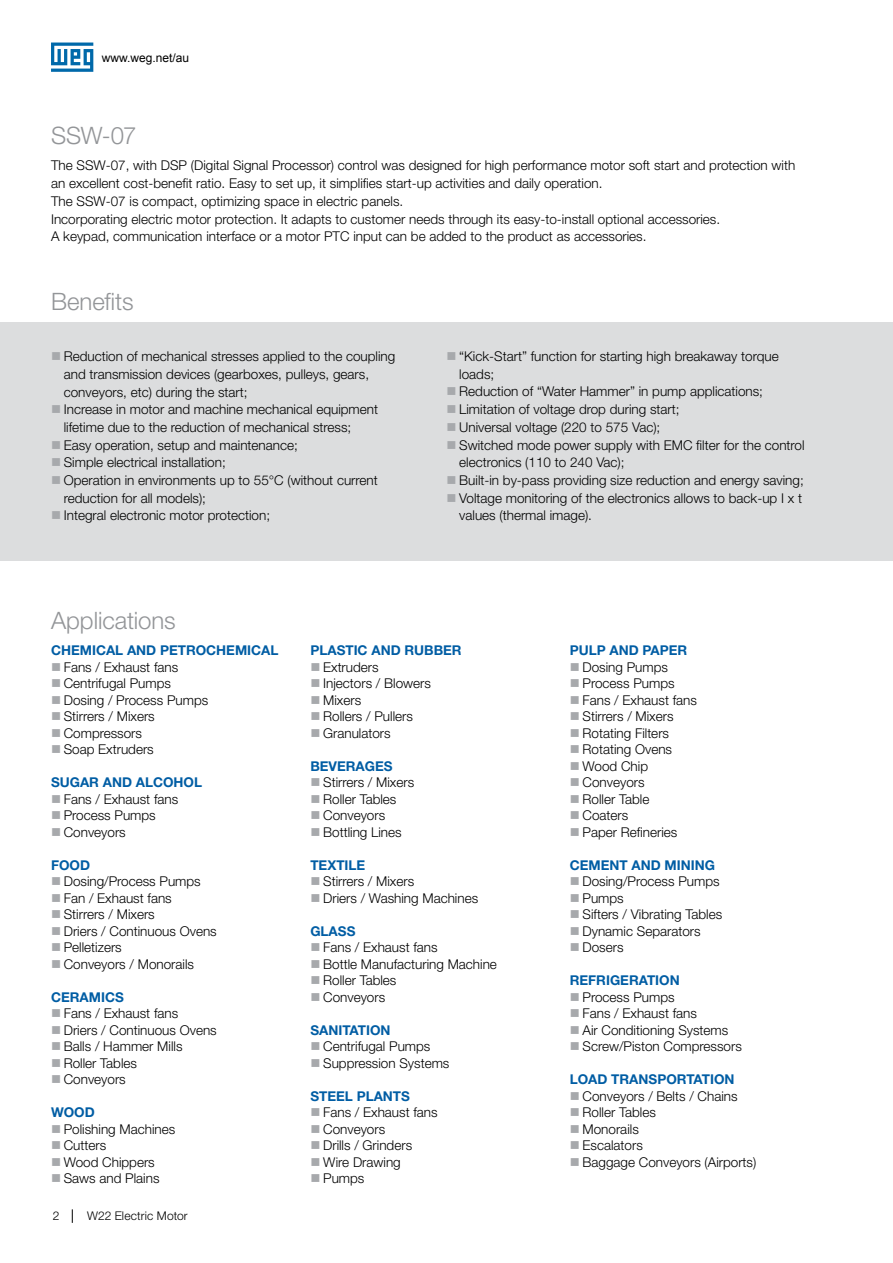
<style>
.page{position:relative;width:893px;height:1263px;background:#fff}
.page>*{position:absolute;margin:0;border:0;box-sizing:border-box;transform-origin:0 0}
.t1{font:300 24px "Helvetica Neue LT Pro";letter-spacing:-.005em;color:#939598}
.t2{font:300 13.5px/16.5px "Helvetica Neue LT Pro";color:#000}
.t3{font:700 13.5px "Helvetica Neue LT Pro";color:#005da4}
.t4{font:300 12px "Helvetica Neue LT Pro";letter-spacing:.015em;color:#000}
.t5{font:12px "Arial";color:#000}
</style>
<div class="page">
<svg style="left:51px;top:43px;width:42px;height:29px"></svg>
<svg style="left:72px;top:1209px;width:1px;height:14px"></svg>
<div style="left:0;top:323px;width:893px;height:238px;background:#dcddde"></div>
<p class="t5" style="left:102px;top:49px;width:89px">www.weg.net/au</p>
<h1 class="t1" style="left:51px;top:121px;width:87px">SSW-07</h1>
<p class="t2" style="left:51px;top:156px;width:746px;line-height:17.7px">The SSW-07, with DSP (Digital Signal Processor) control was designed for high performance motor soft start and protection with an excellent cost-benefit ratio. Easy to set up, it simplifies start-up activities and daily operation.<br>The SSW-07 is compact, optimizing space in electric panels.<br>Incorporating electric motor protection. It adapts to customer needs through its easy-to-install optional accessories.<br>A keypad, communication interface or a motor PTC input can be added to the product as accessories.</p>
<h1 class="t1" style="left:51px;top:287px;width:84px">Benefits</h1>
<p class="t2" style="left:64px;top:347px;width:333px;line-height:17.7px">Reduction of mechanical stresses applied to the coupling and transmission devices (gearboxes, pulleys, gears, conveyors, etc) during the start;<br>Increase in motor and machine mechanical equipment lifetime due to the reduction of mechanical stress;<br>Easy operation, setup and maintenance;<br>Simple electrical installation;<br>Operation in environments up to 55°C (without current reduction for all models);<br>Integral electronic motor protection;</p>
<p class="t2" style="left:459px;top:347px;width:347px;line-height:17.7px">“Kick-Start” function for starting high breakaway torque loads;<br>Reduction of “Water Hammer” in pump applications; Limitation of voltage drop during start;<br>Universal voltage (220 to 575 Vac);<br>Switched mode power supply with EMC filter for the control electronics (110 to 240 Vac);<br>Built-in by-pass providing size reduction and energy saving; Voltage monitoring of the electronics allows to back-up I x t values (thermal image).</p>
<h1 class="t1" style="left:51px;top:606px;width:126px">Applications</h1>
<p class="t3" style="left:51px;top:642px;width:229px">CHEMICAL AND PETROCHEMICAL</p>
<p class="t2" style="left:64px;top:658px;width:146px">Fans / Exhaust fans<br>Centrifugal Pumps<br>Dosing / Process Pumps<br>Stirrers / Mixers<br>Compressors<br>Soap Extruders</p>
<p class="t3" style="left:51px;top:774px;width:153px">SUGAR AND ALCOHOL</p>
<p class="t2" style="left:64px;top:790px;width:116px">Fans / Exhaust fans<br>Process Pumps<br>Conveyors</p>
<p class="t3" style="left:51px;top:856px;width:41px">FOOD</p>
<p class="t2" style="left:64px;top:873px;width:155px">Dosing/Process Pumps<br>Fan / Exhaust fans<br>Stirrers / Mixers<br>Driers / Continuous Ovens<br>Pelletizers<br>Conveyors / Monorails</p>
<p class="t3" style="left:51px;top:988px;width:74px">CERAMICS</p>
<p class="t2" style="left:64px;top:1005px;width:155px">Fans / Exhaust fans<br>Driers / Continuous Ovens<br>Balls / Hammer Mills<br>Roller Tables<br>Conveyors</p>
<p class="t3" style="left:51px;top:1104px;width:45px">WOOD</p>
<p class="t2" style="left:64px;top:1120px;width:113px">Polishing Machines<br>Cutters<br>Wood Chippers<br>Saws and Plains</p>
<p class="t4" style="left:53px;top:1208px;width:8px">2</p>
<p class="t4" style="left:87px;top:1208px;width:102px">W22 Electric Motor</p>
<p class="t3" style="left:310px;top:642px;width:153px">PLASTIC AND RUBBER</p>
<p class="t2" style="left:323px;top:659px;width:109px">Extruders<br>Injectors / Blowers<br>Mixers<br>Rollers / Pullers<br>Granulators</p>
<p class="t3" style="left:310px;top:758px;width:84px">BEVERAGES</p>
<p class="t2" style="left:323px;top:774px;width:93px">Stirrers / Mixers<br>Roller Tables<br>Conveyors<br>Bottling Lines</p>
<p class="t3" style="left:310px;top:857px;width:56px">TEXTILE</p>
<p class="t2" style="left:323px;top:873px;width:157px">Stirrers / Mixers<br>Driers / Washing Machines</p>
<p class="t3" style="left:310px;top:923px;width:47px">GLASS</p>
<p class="t2" style="left:323px;top:939px;width:175px">Fans / Exhaust fans<br>Bottle Manufacturing Machine<br>Roller Tables<br>Conveyors</p>
<p class="t3" style="left:310px;top:1022px;width:82px">SANITATION</p>
<p class="t2" style="left:323px;top:1038px;width:128px">Centrifugal Pumps<br>Suppression Systems</p>
<p class="t3" style="left:310px;top:1087px;width:101px">STEEL PLANTS</p>
<p class="t2" style="left:323px;top:1104px;width:116px">Fans / Exhaust fans<br>Conveyors<br>Drills / Grinders<br>Wire Drawing<br>Pumps</p>
<p class="t3" style="left:570px;top:642px;width:119px">PULP AND PAPER</p>
<p class="t2" style="left:583px;top:658px;width:116px">Dosing Pumps<br>Process Pumps<br>Fans / Exhaust fans<br>Stirrers / Mixers<br>Rotating Filters<br>Rotating Ovens<br>Wood Chip<br>Conveyors<br>Roller Table<br>Coaters<br>Paper Refineries</p>
<p class="t3" style="left:570px;top:856px;width:147px">CEMENT AND MINING</p>
<p class="t2" style="left:583px;top:873px;width:141px">Dosing/Process Pumps<br>Pumps<br>Sifters / Vibrating Tables<br>Dynamic Separators<br>Dosers</p>
<p class="t3" style="left:570px;top:972px;width:111px">REFRIGERATION</p>
<p class="t2" style="left:583px;top:988px;width:161px">Process Pumps<br>Fans / Exhaust fans<br>Air Conditioning Systems<br>Screw/Piston Compressors</p>
<p class="t3" style="left:570px;top:1071px;width:166px">LOAD TRANSPORTATION</p>
<p class="t2" style="left:583px;top:1087px;width:175px">Conveyors / Belts / Chains<br>Roller Tables<br>Monorails<br>Escalators<br>Baggage Conveyors (Airports)</p>
</div>
